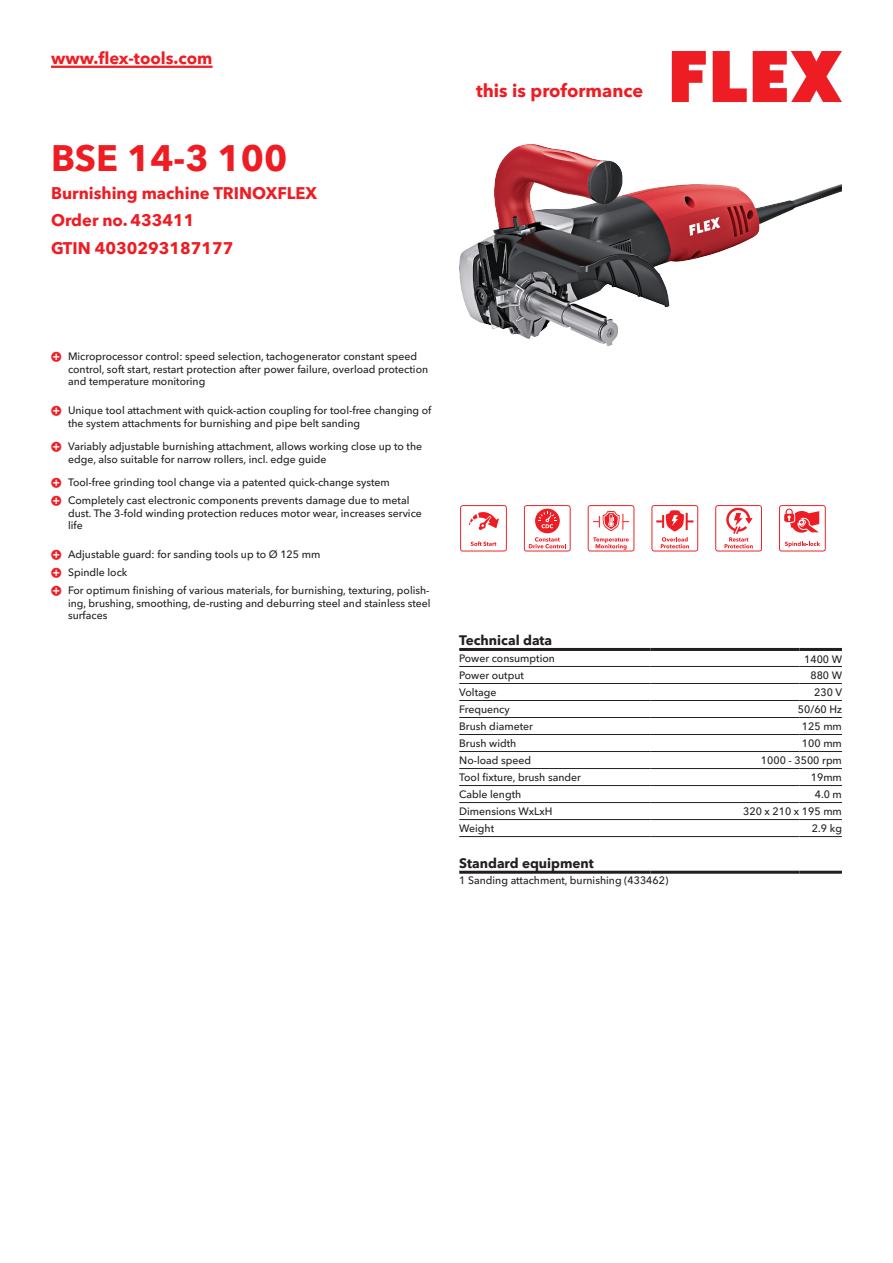
<style>
.page{position:relative;width:893px;height:1263px;background:#fff}
.page>*{position:absolute;margin:0;border:0;box-sizing:border-box;transform-origin:0 0}
.CB_AF_Product-name{font:700 36px "Avenir Next W1 G";color:#ee1d23}
.t1{font:700 18px "Avenir Next W1 G";color:#ee1d23}
.CB_AF_Product-short{font:700 16.5px "Avenir Next W1 G";color:#ee1d23}
.CB_AF_Order-number{font:700 16.5px "Avenir Next W1 G";color:#ee1d23}
.CB_AF_Table-headline{font:700 13.5px "Avenir Next W1 G";color:#231f20}
.CB_AF_Table-specific{font:500 10.5px/12.6px "Avenir Next W1 G";color:#231f20}
</style>
<div class="page">
<svg style="left:672px;top:51px;width:34px;height:51px"></svg>
<svg style="left:713px;top:51px;width:34px;height:51px"></svg>
<svg style="left:753px;top:51px;width:89px;height:51px"></svg>
<hr style="left:51px;top:66px;width:162px;height:2px;background:#ee1d23">
<img style="left:459px;top:144px;width:383px;height:202px">
<hr style="left:459px;top:666px;width:192px;height:1px;background:#231f20">
<hr style="left:651px;top:666px;width:148px;height:1px;background:#231f20">
<hr style="left:799px;top:666px;width:43px;height:1px;background:#231f20">
<hr style="left:459px;top:683px;width:192px;height:1px;background:#231f20">
<hr style="left:651px;top:683px;width:148px;height:1px;background:#231f20">
<hr style="left:799px;top:683px;width:43px;height:1px;background:#231f20">
<hr style="left:459px;top:700px;width:192px;height:1px;background:#231f20">
<hr style="left:651px;top:700px;width:148px;height:1px;background:#231f20">
<hr style="left:799px;top:700px;width:43px;height:1px;background:#231f20">
<hr style="left:459px;top:717px;width:192px;height:1px;background:#231f20">
<hr style="left:651px;top:717px;width:148px;height:1px;background:#231f20">
<hr style="left:799px;top:717px;width:43px;height:1px;background:#231f20">
<hr style="left:459px;top:734px;width:192px;height:1px;background:#231f20">
<hr style="left:651px;top:734px;width:148px;height:1px;background:#231f20">
<hr style="left:799px;top:734px;width:43px;height:1px;background:#231f20">
<hr style="left:459px;top:751px;width:192px;height:1px;background:#231f20">
<hr style="left:651px;top:751px;width:148px;height:1px;background:#231f20">
<hr style="left:799px;top:751px;width:43px;height:1px;background:#231f20">
<hr style="left:459px;top:768px;width:192px;height:1px;background:#231f20">
<hr style="left:651px;top:768px;width:148px;height:1px;background:#231f20">
<hr style="left:799px;top:768px;width:43px;height:1px;background:#231f20">
<hr style="left:459px;top:785px;width:192px;height:1px;background:#231f20">
<hr style="left:651px;top:785px;width:148px;height:1px;background:#231f20">
<hr style="left:799px;top:785px;width:43px;height:1px;background:#231f20">
<hr style="left:459px;top:802px;width:192px;height:1px;background:#231f20">
<hr style="left:651px;top:802px;width:148px;height:1px;background:#231f20">
<hr style="left:799px;top:802px;width:43px;height:1px;background:#231f20">
<hr style="left:459px;top:819px;width:192px;height:1px;background:#231f20">
<hr style="left:651px;top:819px;width:148px;height:1px;background:#231f20">
<hr style="left:799px;top:819px;width:43px;height:1px;background:#231f20">
<hr style="left:459px;top:836px;width:192px;height:1px;background:#231f20">
<hr style="left:651px;top:836px;width:148px;height:1px;background:#231f20">
<hr style="left:799px;top:836px;width:43px;height:1px;background:#231f20">
<hr style="left:459px;top:648px;width:192px;height:3px;background:#231f20">
<hr style="left:651px;top:648px;width:148px;height:3px;background:#231f20">
<hr style="left:799px;top:648px;width:43px;height:3px;background:#231f20">
<hr style="left:459px;top:871px;width:192px;height:3px;background:#231f20">
<hr style="left:651px;top:871px;width:148px;height:3px;background:#231f20">
<hr style="left:799px;top:871px;width:43px;height:3px;background:#231f20">
<svg style="left:460px;top:505px;width:47px;height:46px"></svg>
<svg style="left:524px;top:505px;width:47px;height:46px"></svg>
<svg style="left:588px;top:505px;width:46px;height:46px"></svg>
<svg style="left:651px;top:505px;width:47px;height:46px"></svg>
<svg style="left:715px;top:505px;width:47px;height:46px"></svg>
<svg style="left:779px;top:505px;width:47px;height:46px"></svg>
<h3 class="CB_AF_Product-short" style="left:51px;top:45px;width:163px">www.flex-tools.com</h3>
<p class="CB_AF_Product-name" style="left:51px;top:130px;width:238px">BSE 14-3 100</p>
<p class="CB_AF_Product-short" style="left:51px;top:180px;width:268px">Burnishing machine TRINOXFLEX</p>
<p class="CB_AF_Order-number" style="left:51px;top:207px;width:145px">Order no. 433411</p>
<p class="CB_AF_Order-number" style="left:51px;top:235px;width:184px">GTIN 4030293187177</p>
<h2 class="t1" style="left:476px;top:77px;width:169px">this is proformance</h2>
<p class="CB_AF_Table-specific" style="left:68px;top:349px;width:362px">Microprocessor control: speed selection, tachogenerator constant speed control, soft start, restart protection after power failure, overload protection and temperature monitoring</p>
<p class="CB_AF_Table-specific" style="left:68px;top:403px;width:365px">Unique tool attachment with quick-action coupling for tool-free changing of the system attachments for burnishing and pipe belt sanding</p>
<p class="CB_AF_Table-specific" style="left:68px;top:439px;width:356px">Variably adjustable burnishing attachment, allows working close up to the edge, also suitable for narrow rollers, incl. edge guide</p>
<p class="CB_AF_Table-specific" style="left:68px;top:475px;width:323px">Tool-free grinding tool change via a patented quick-change system</p>
<p class="CB_AF_Table-specific" style="left:68px;top:493px;width:355px">Completely cast electronic components prevents damage due to metal dust. The 3-fold winding protection reduces motor wear, increases service life</p>
<p class="CB_AF_Table-specific" style="left:68px;top:547px;width:254px">Adjustable guard: for sanding tools up to Ø 125 mm</p>
<p class="CB_AF_Table-specific" style="left:68px;top:565px;width:61px">Spindle lock</p>
<p class="CB_AF_Table-specific" style="left:68px;top:583px;width:364px;text-align:justify">For optimum finishing of various materials, for burnishing, texturing, polish&shy;ing, brushing, smoothing, de-rusting and deburring steel and stainless steel surfaces</p>
<p class="CB_AF_Table-headline" style="left:459px;top:630px;width:94px">Technical data</p>
<p class="CB_AF_Table-specific" style="left:459px;top:651px;width:97px">Power consumption</p>
<p class="CB_AF_Table-specific" style="left:804px;top:652px;width:39px">1400 W</p>
<p class="CB_AF_Table-specific" style="left:459px;top:668px;width:66px">Power output</p>
<p class="CB_AF_Table-specific" style="left:810px;top:668px;width:33px">880 W</p>
<p class="CB_AF_Table-specific" style="left:459px;top:685px;width:39px">Voltage</p>
<p class="CB_AF_Table-specific" style="left:814px;top:685px;width:29px">230 V</p>
<p class="CB_AF_Table-specific" style="left:459px;top:702px;width:52px">Frequency</p>
<p class="CB_AF_Table-specific" style="left:798px;top:702px;width:46px">50/60 Hz</p>
<p class="CB_AF_Table-specific" style="left:459px;top:719px;width:75px">Brush diameter</p>
<p class="CB_AF_Table-specific" style="left:802px;top:719px;width:41px">125 mm</p>
<p class="CB_AF_Table-specific" style="left:459px;top:736px;width:59px">Brush width</p>
<p class="CB_AF_Table-specific" style="left:802px;top:736px;width:41px">100 mm</p>
<p class="CB_AF_Table-specific" style="left:459px;top:753px;width:74px">No-load speed</p>
<p class="CB_AF_Table-specific" style="left:761px;top:753px;width:82px">1000 - 3500 rpm</p>
<p class="CB_AF_Table-specific" style="left:459px;top:770px;width:123px">Tool fixture, brush sander</p>
<p class="CB_AF_Table-specific" style="left:811px;top:770px;width:33px">19mm</p>
<p class="CB_AF_Table-specific" style="left:459px;top:787px;width:64px">Cable length</p>
<p class="CB_AF_Table-specific" style="left:815px;top:787px;width:29px">4.0 m</p>
<p class="CB_AF_Table-specific" style="left:459px;top:804px;width:95px">Dimensions WxLxH</p>
<p class="CB_AF_Table-specific" style="left:743px;top:804px;width:100px">320 x 210 x 195 mm</p>
<p class="CB_AF_Table-specific" style="left:459px;top:821px;width:36px">Weight</p>
<p class="CB_AF_Table-specific" style="left:812px;top:821px;width:32px">2.9 kg</p>
<p class="CB_AF_Table-headline" style="left:459px;top:852px;width:136px">Standard equipment</p>
<p class="CB_AF_Table-specific" style="left:459px;top:873px;width:211px">1 Sanding attachment, burnishing (433462)</p>
</div>
